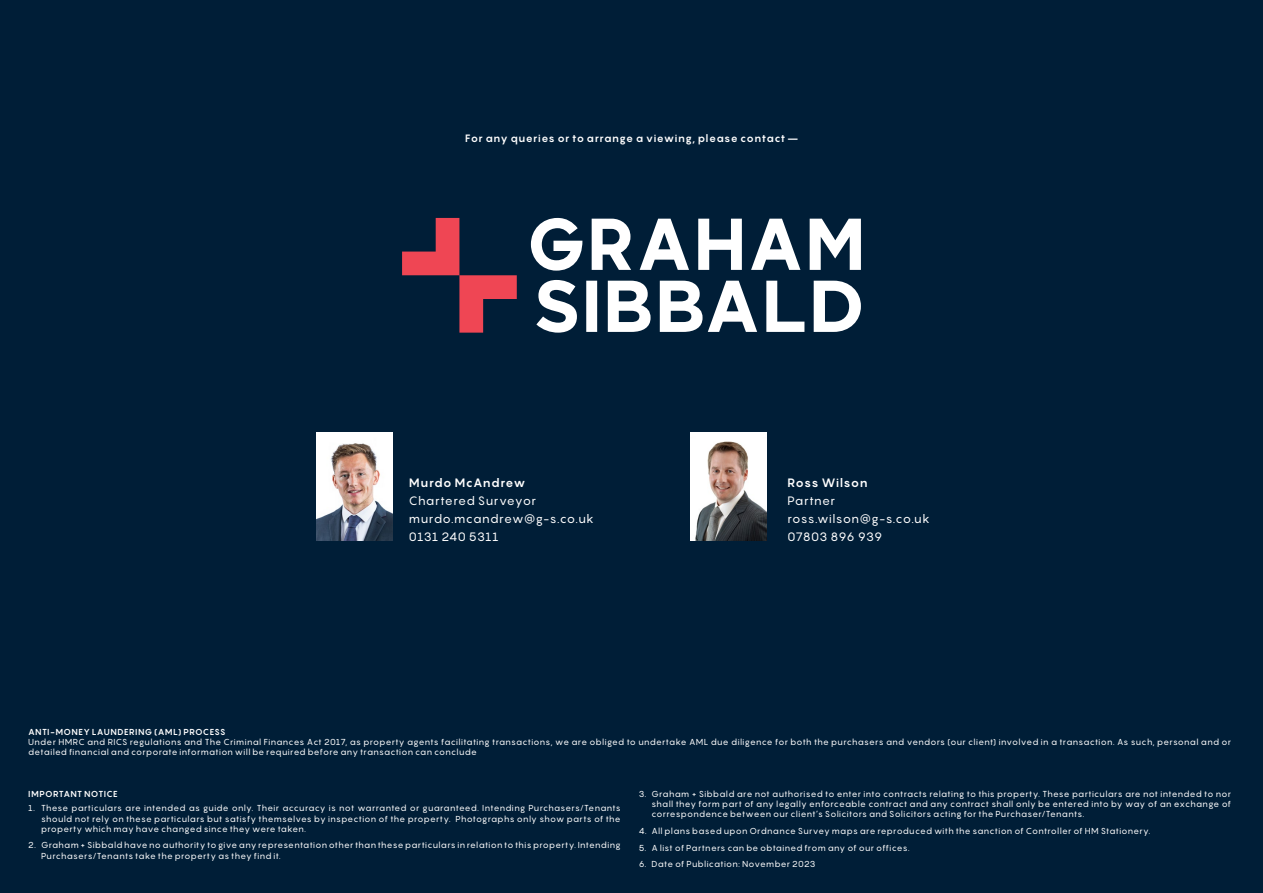
<style>
.page{position:relative;width:1263px;height:893px;background:#001e37}
.page>*{position:absolute;margin:0;border:0;box-sizing:border-box;transform-origin:0 0}
.text{font:12px "Pangram";letter-spacing:.03em;color:#fff}
.text-2{font:700 12px "Pangram";letter-spacing:.035em;color:#fff}
.text-3{font:12px "Pangram";letter-spacing:.005em;color:#fff}
.text-4{font:700 10.5px "Pangram";letter-spacing:.045em;color:#fff}
.Body_copy{font:8.55px/10.2px "Pangram";letter-spacing:.04em;color:#fff;text-align:justify}
.t1{font:700 8.55px "Pangram";letter-spacing:.045em;color:#fff}
</style>
<div class="page">
<svg style="left:536px;top:280px;width:325px;height:53px"></svg>
<svg style="left:531px;top:218px;width:330px;height:53px"></svg>
<svg style="left:402px;top:218px;width:115px;height:115px"></svg>
<img style="left:317px;top:432px;width:76px;height:109px">
<img style="left:690px;top:432px;width:76px;height:109px">
<p class="text-4" style="left:465px;top:131px;width:334px">For any queries or to arrange a viewing, please contact –</p>
<p class="text-2" style="left:409px;top:475px;width:118px">Murdo McAndrew</p>
<p class="text" style="left:409px;top:493px;width:129px">Chartered Surveyor</p>
<p class="text" style="left:409px;top:511px;width:186px">murdo.mcandrew@g-s.co.uk</p>
<p class="text" style="left:409px;top:529px;width:91px">0131 240 5311</p>
<p class="text-2" style="left:787px;top:475px;width:82px">Ross Wilson</p>
<p class="text" style="left:787px;top:493px;width:49px">Partner</p>
<p class="text" style="left:787px;top:511px;width:144px">ross.wilson@g-s.co.uk</p>
<p class="text-3" style="left:787px;top:529px;width:96px">07803 896 939</p>
<p class="t1" style="left:28px;top:726px;width:199px">ANTI-MONEY LAUNDERING (AML) PROCESS</p>
<p class="Body_copy" style="left:28px;top:737px;width:1204px">Under HMRC and RICS regulations and The Criminal Finances Act 2017, as property agents facilitating transactions, we are obliged to undertake AML due diligence for both the purchasers and vendors (our client) involved in a transaction. As such, personal and or detailed financial and corporate information will be required before any transaction can conclude</p>
<p class="t1" style="left:28px;top:788px;width:91px">IMPORTANT NOTICE</p>
<p class="Body_copy" style="left:41px;top:803px;width:581px;text-indent:-13px">1. These particulars are intended as guide only. Their accuracy is not warranted or guaranteed. Intending Purchasers/Tenants should not rely on these particulars but satisfy themselves by inspection of the property. Photographs only show parts of the property which may have changed since they were taken.</p>
<p class="Body_copy" style="left:41px;top:840px;width:581px;text-indent:-13px">2. Graham + Sibbald have no authority to give any representation other than these particulars in relation to this property. Intending<br>Purchasers/Tenants take the property as they find it.</p>
<p class="Body_copy" style="left:651px;top:788px;width:581px;text-indent:-13px">3. Graham + Sibbald are not authorised to enter into contracts relating to this property. These particulars are not intended to nor shall they form part of any legally enforceable contract and any contract shall only be entered into by way of an exchange of correspondence between our client’s Solicitors and Solicitors acting for the Purchaser/Tenants.</p>
<p class="Body_copy" style="left:639px;top:826px;width:513px">4. All plans based upon Ordnance Survey maps are reproduced with the sanction of Controller of HM Stationery.</p>
<p class="Body_copy" style="left:639px;top:842px;width:272px">5. A list of Partners can be obtained from any of our offices.</p>
<p class="Body_copy" style="left:639px;top:859px;width:178px">6. Date of Publication: November 2023</p>
</div>
